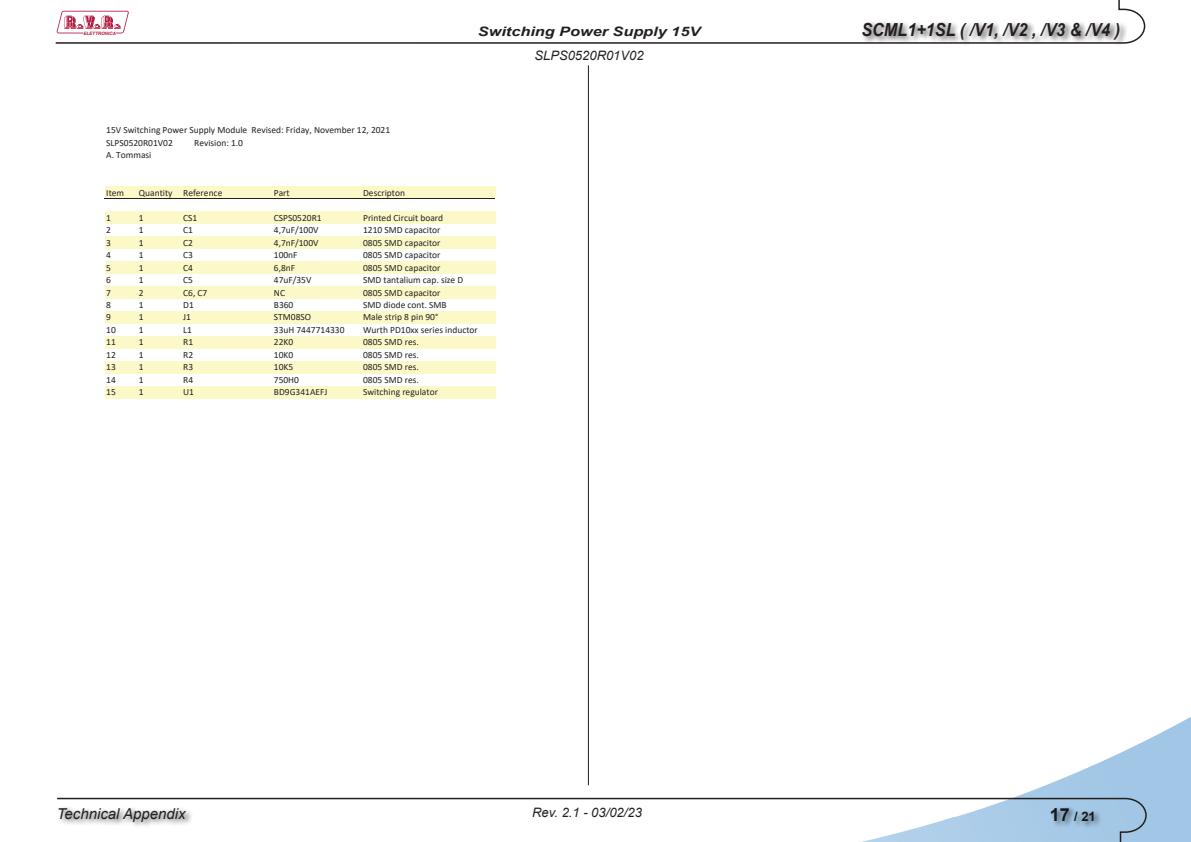
<style>
.page{position:relative;width:1191px;height:842px;background:#fff}
.page>*{position:absolute;margin:0;border:0;box-sizing:border-box;transform-origin:0 0}
.t1{font:italic 700 18px "Arial";color:#241f1f;scale:.9 1}
.t2{font:italic 15px "Arial";color:#241f1f}
.t3{font:italic 13px "Arial";color:#241f1f}
.t4{font:italic 700 13px "Arial";color:#241f1f;scale:1.25 1}
.t5{font:700 13px "Arial";color:#241f1f}
.t6{font:9.5px/12.5px "Calibri";color:#241f1f}
.t7{font:italic 700 4.5px "Helvetica";color:#b21a3f}
.s1{font-size:18px}
</style>
<div class="page">
<img style="left:1015px;top:717px;width:176px;height:125px">
<svg style="left:57px;top:797px;width:1090px;height:45px"></svg>
<svg style="left:55px;top:0;width:1091px;height:44px"></svg>
<svg style="left:57px;top:11px;width:72px;height:22px"></svg>
<div style="left:860px;top:20px;width:267px;height:27px;background:#241f1f;opacity:.75"></div>
<div style="left:1049px;top:805px;width:53px;height:24px;background:#241f1f;opacity:.75"></div>
<div style="left:56px;top:805px;width:138px;height:24px;background:#241f1f;opacity:.75"></div>
<hr style="left:588px;top:65px;width:1px;height:720px;background:#241f1f">
<div style="left:105px;top:186px;width:390px;height:13px;background:#fcf9c9"></div>
<div style="left:105px;top:211px;width:390px;height:13px;background:#fcf9c9"></div>
<div style="left:105px;top:236px;width:390px;height:13px;background:#fcf9c9"></div>
<div style="left:105px;top:261px;width:390px;height:13px;background:#fcf9c9"></div>
<div style="left:105px;top:286px;width:390px;height:13px;background:#fcf9c9"></div>
<div style="left:105px;top:311px;width:390px;height:13px;background:#fcf9c9"></div>
<div style="left:105px;top:336px;width:390px;height:12px;background:#fcf9c9"></div>
<div style="left:105px;top:361px;width:390px;height:12px;background:#fcf9c9"></div>
<div style="left:105px;top:386px;width:390px;height:12px;background:#fcf9c9"></div>
<hr style="left:105px;top:198px;width:390px;height:1px;background:#241f1f">
<p class="t7" style="left:83px;top:30px;width:34px">ELETTRONICA</p>
<h1 class="t1" style="left:861px;top:18px;width:289px">SCML1+1SL ( /V1, /V2 , /V3 &amp; /V4 )</h1>
<h3 class="t4" style="left:478px;top:23px;width:179px">Switching Power Supply 15V</h3>
<h3 class="t3" style="left:534px;top:47px;width:111px">SLPS0520R01V02</h3>
<p class="t6" style="left:106px;top:124px;width:285px">15V Switching Power Supply Module Revised: Friday, November 12, 2021<br>SLPS0520R01V02</p>
<p class="t6" style="left:194px;top:136px;width:50px">Revision: 1.0</p>
<p class="t6" style="left:106px;top:149px;width:47px">A. Tommasi</p>
<p class="t6" style="left:106px;top:186px;width:19px">Item</p>
<p class="t6" style="left:139px;top:186px;width:85px">Quantity Reference</p>
<p class="t6" style="left:274px;top:186px;width:17px">Part</p>
<p class="t6" style="left:363px;top:186px;width:43px">Descripton</p>
<p class="t6" style="left:106px;top:211px;width:6px">1</p>
<p class="t6" style="left:139px;top:211px;width:6px">1</p>
<p class="t6" style="left:183px;top:211px;width:16px">CS1</p>
<p class="t6" style="left:274px;top:211px;width:49px">CSPS0520R1</p>
<p class="t6" style="left:363px;top:211px;width:82px">Printed Circuit board</p>
<p class="t6" style="left:106px;top:224px;width:6px">2</p>
<p class="t6" style="left:139px;top:224px;width:6px">1</p>
<p class="t6" style="left:183px;top:224px;width:11px">C1</p>
<p class="t6" style="left:274px;top:224px;width:46px">4,7uF/100V</p>
<p class="t6" style="left:363px;top:224px;width:79px">1210 SMD capacitor</p>
<p class="t6" style="left:106px;top:236px;width:6px">3</p>
<p class="t6" style="left:139px;top:236px;width:6px">1</p>
<p class="t6" style="left:183px;top:236px;width:11px">C2</p>
<p class="t6" style="left:274px;top:236px;width:46px">4,7nF/100V</p>
<p class="t6" style="left:363px;top:236px;width:79px">0805 SMD capacitor</p>
<p class="t6" style="left:106px;top:248px;width:6px">4</p>
<p class="t6" style="left:139px;top:248px;width:6px">1</p>
<p class="t6" style="left:183px;top:248px;width:11px">C3</p>
<p class="t6" style="left:274px;top:248px;width:25px">100nF</p>
<p class="t6" style="left:363px;top:248px;width:79px">0805 SMD capacitor</p>
<p class="t6" style="left:106px;top:261px;width:6px">5</p>
<p class="t6" style="left:139px;top:261px;width:6px">1</p>
<p class="t6" style="left:183px;top:261px;width:11px">C4</p>
<p class="t6" style="left:274px;top:261px;width:23px">6,8nF</p>
<p class="t6" style="left:363px;top:261px;width:79px">0805 SMD capacitor</p>
<p class="t6" style="left:106px;top:273px;width:6px">6</p>
<p class="t6" style="left:139px;top:273px;width:6px">1</p>
<p class="t6" style="left:183px;top:273px;width:11px">C5</p>
<p class="t6" style="left:274px;top:273px;width:39px">47uF/35V</p>
<p class="t6" style="left:363px;top:273px;width:102px">SMD tantalium cap. size D</p>
<p class="t6" style="left:106px;top:286px;width:6px">7</p>
<p class="t6" style="left:139px;top:286px;width:6px">2</p>
<p class="t6" style="left:183px;top:286px;width:26px">C6, C7</p>
<p class="t6" style="left:274px;top:286px;width:13px">NC</p>
<p class="t6" style="left:363px;top:286px;width:79px">0805 SMD capacitor</p>
<p class="t6" style="left:106px;top:298px;width:6px">8</p>
<p class="t6" style="left:139px;top:298px;width:6px">1</p>
<p class="t6" style="left:183px;top:298px;width:12px">D1</p>
<p class="t6" style="left:274px;top:298px;width:21px">B360</p>
<p class="t6" style="left:363px;top:298px;width:85px">SMD diode cont. SMB</p>
<p class="t6" style="left:106px;top:311px;width:6px">9</p>
<p class="t6" style="left:139px;top:311px;width:6px">1</p>
<p class="t6" style="left:183px;top:311px;width:9px">J1</p>
<p class="t6" style="left:274px;top:311px;width:39px">STM08SO</p>
<p class="t6" style="left:363px;top:311px;width:77px">Male strip 8 pin 90°</p>
<p class="t6" style="left:106px;top:323px;width:11px">10</p>
<p class="t6" style="left:139px;top:323px;width:6px">1</p>
<p class="t6" style="left:183px;top:323px;width:10px">L1</p>
<p class="t6" style="left:274px;top:323px;width:72px">33uH 7447714330</p>
<p class="t6" style="left:363px;top:323px;width:116px">Wurth PD10xx series inductor</p>
<p class="t6" style="left:106px;top:336px;width:11px">11</p>
<p class="t6" style="left:139px;top:336px;width:6px">1</p>
<p class="t6" style="left:183px;top:336px;width:11px">R1</p>
<p class="t6" style="left:274px;top:336px;width:21px">22K0</p>
<p class="t6" style="left:363px;top:336px;width:57px">0805 SMD res.</p>
<p class="t6" style="left:106px;top:348px;width:11px">12</p>
<p class="t6" style="left:139px;top:348px;width:6px">1</p>
<p class="t6" style="left:183px;top:348px;width:11px">R2</p>
<p class="t6" style="left:274px;top:348px;width:21px">10K0</p>
<p class="t6" style="left:363px;top:348px;width:57px">0805 SMD res.</p>
<p class="t6" style="left:106px;top:361px;width:11px">13</p>
<p class="t6" style="left:139px;top:361px;width:6px">1</p>
<p class="t6" style="left:183px;top:361px;width:11px">R3</p>
<p class="t6" style="left:274px;top:361px;width:21px">10K5</p>
<p class="t6" style="left:363px;top:361px;width:57px">0805 SMD res.</p>
<p class="t6" style="left:106px;top:373px;width:11px">14</p>
<p class="t6" style="left:139px;top:373px;width:6px">1</p>
<p class="t6" style="left:183px;top:373px;width:11px">R4</p>
<p class="t6" style="left:274px;top:373px;width:27px">750H0</p>
<p class="t6" style="left:363px;top:373px;width:57px">0805 SMD res.</p>
<p class="t6" style="left:106px;top:386px;width:11px">15</p>
<p class="t6" style="left:139px;top:386px;width:6px">1</p>
<p class="t6" style="left:183px;top:386px;width:12px">U1</p>
<p class="t6" style="left:274px;top:386px;width:55px">BD9G341AEFJ</p>
<p class="t6" style="left:363px;top:386px;width:76px">Switching regulator</p>
<h2 class="t2" style="left:57px;top:804px;width:130px">Technical Appendix</h2>
<h3 class="t3" style="left:532px;top:804px;width:111px">Rev. 2.1 - 03/02/23</h3>
<h3 class="t5" style="left:1050px;top:807px;width:47px"><span class="s1">17</span> / 21</h3>
</div>
